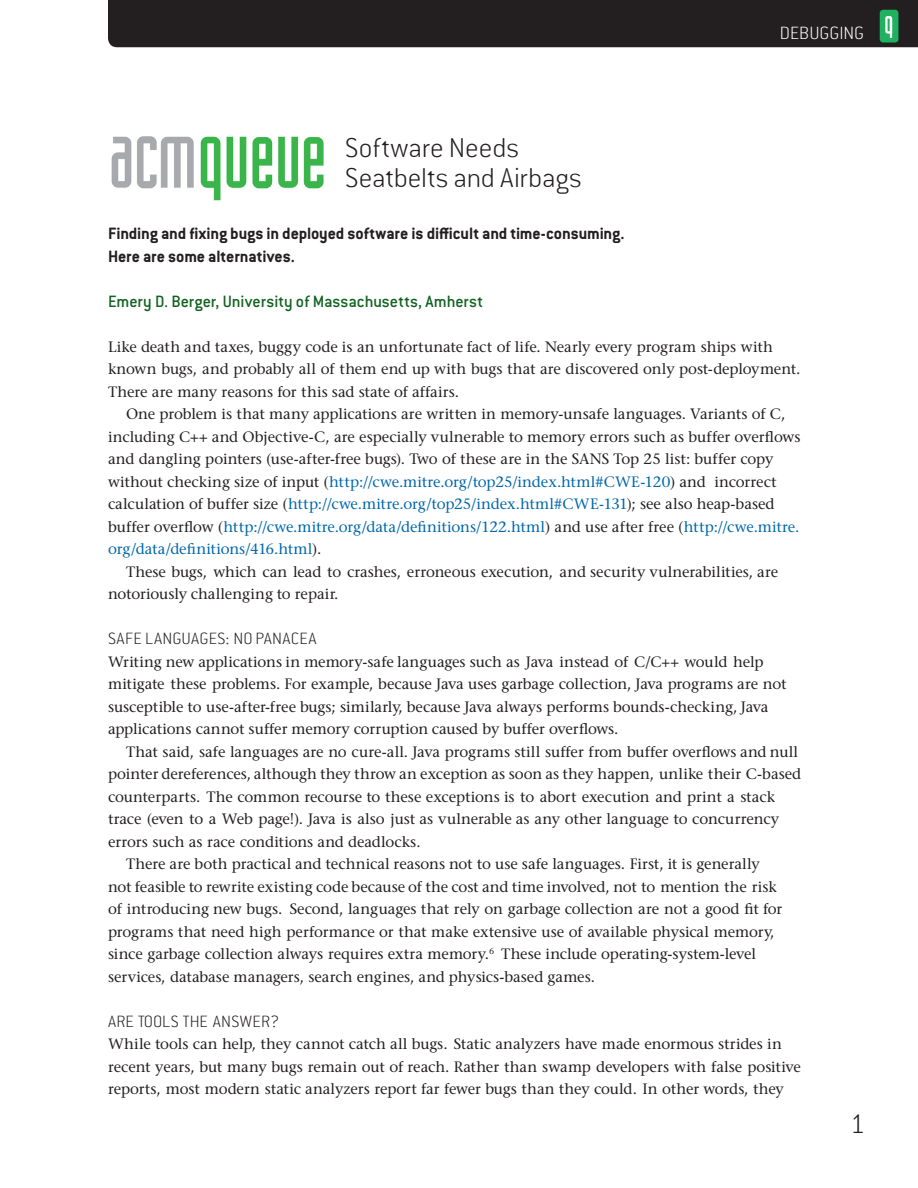
<style>
.page{position:relative;width:918px;height:1188px;background:#fff}
.page>*{position:absolute;margin:0;border:0;box-sizing:border-box;transform-origin:0 0}
.Q_headline{font:200 30px "Conduit ITC Std";color:#231f20}
.t1{font:200 19.5px "Conduit ITC Std";color:#fff}
.Q_deck{font:700 18px/22.5px "Conduit ITC Std";letter-spacing:-.01em;color:#231f20}
.Q_byline{font:500 18px "Conduit ITC Std";color:#11621f}
.Q_1st_level_head{font:200 18px "Conduit ITC Std";letter-spacing:.015em;color:#231f20}
.Q_body_copy{font:15px/22.5px "Stone Serif";letter-spacing:-.005em;color:#231f20}
.Q_body_copy_no_inden{font:15px/22.5px "Stone Serif";letter-spacing:-.005em;color:#231f20}
.s1{color:#0067aa}
</style>
<div class="page">
<div style="left:108px;top:0;width:810px;height:47px;background:#231f20"></div>
<img style="left:111px;top:136px;width:213px;height:65px">
<p class="t1" style="left:780px;top:22px;width:86px">DEBUGGING</p>
<p class="Q_headline" style="left:345px;top:129px;width:176px">Software Needs</p>
<p class="Q_headline" style="left:345px;top:159px;width:238px">Seatbelts and Airbags</p>
<p class="Q_deck" style="left:108px;top:222px;width:518px">Finding and fixing bugs in deployed software is difficult and time-consuming.<br>Here are some alternatives.</p>
<p class="Q_byline" style="left:108px;top:290px;width:377px">Emery D. Berger, University of Massachusetts, Amherst</p>
<p class="Q_body_copy_no_inden" style="left:108px;top:335px;width:694px">Like death and taxes, buggy code is an unfortunate fact of life. Nearly every program ships with known bugs, and probably all of them end up with bugs that are discovered only post-deployment.<br>There are many reasons for this sad state of affairs.</p>
<p class="Q_body_copy" style="left:108px;top:403px;width:694px;text-indent:18px">One problem is that many applications are written in memory-unsafe languages. Variants of C, including C++ and Objective-C, are especially vulnerable to memory errors such as buffer overflows and dangling pointers (use-after-free bugs). Two of these are in the SANS Top 25 list: buffer copy without checking size of input (<span class="s1">http://cwe.mitre.org/top25/index.html#CWE-120</span>) and incorrect calculation of buffer size (<span class="s1">http://cwe.mitre.org/top25/index.html#CWE-131</span>); see also heap-based buffer overflow (<span class="s1">http://cwe.mitre.org/data/definitions/122.html</span>) and use after free (<span class="s1">http://cwe.mitre. org/data/definitions/416.html</span>).</p>
<p class="Q_body_copy" style="left:108px;top:560px;width:672px;text-indent:18px">These bugs, which can lead to crashes, erroneous execution, and security vulnerabilities, are notoriously challenging to repair.</p>
<p class="Q_1st_level_head" style="left:108px;top:628px;width:210px">SAFE LANGUAGES: NO PANACEA</p>
<p class="Q_body_copy_no_inden" style="left:108px;top:650px;width:680px">Writing new applications in memory-safe languages such as Java instead of C/C++ would help mitigate these problems. For example, because Java uses garbage collection, Java programs are not susceptible to use-after-free bugs; similarly, because Java always performs bounds-checking, Java applications cannot suffer memory corruption caused by buffer overflows.</p>
<p class="Q_body_copy" style="left:108px;top:740px;width:695px;text-indent:18px">That said, safe languages are no cure-all. Java programs still suffer from buffer overflows and null pointer dereferences, although they throw an exception as soon as they happen, unlike their C-based counterparts. The common recourse to these exceptions is to abort execution and print a stack trace (even to a Web page!). Java is also just as vulnerable as any other language to concurrency errors such as race conditions and deadlocks.</p>
<p class="Q_body_copy" style="left:108px;top:853px;width:676px;text-indent:18px">There are both practical and technical reasons not to use safe languages. First, it is generally not feasible to rewrite existing code because of the cost and time involved, not to mention the risk of introducing new bugs. Second, languages that rely on garbage collection are not a good fit for programs that need high performance or that make extensive use of available physical memory, since garbage collection always requires extra memory.<sup>6</sup> These include operating-system-level services, database managers, search engines, and physics-based games.</p>
<p class="Q_1st_level_head" style="left:108px;top:1010px;width:173px">ARE TOOLS THE ANSWER?</p>
<p class="Q_body_copy_no_inden" style="left:108px;top:1033px;width:694px">While tools can help, they cannot catch all bugs. Static analyzers have made enormous strides in recent years, but many bugs remain out of reach. Rather than swamp developers with false positive reports, most modern static analyzers report far fewer bugs than they could. In other words, they</p>
<p class="Q_headline" style="left:850px;top:1106px;width:17px">1</p>
</div>
